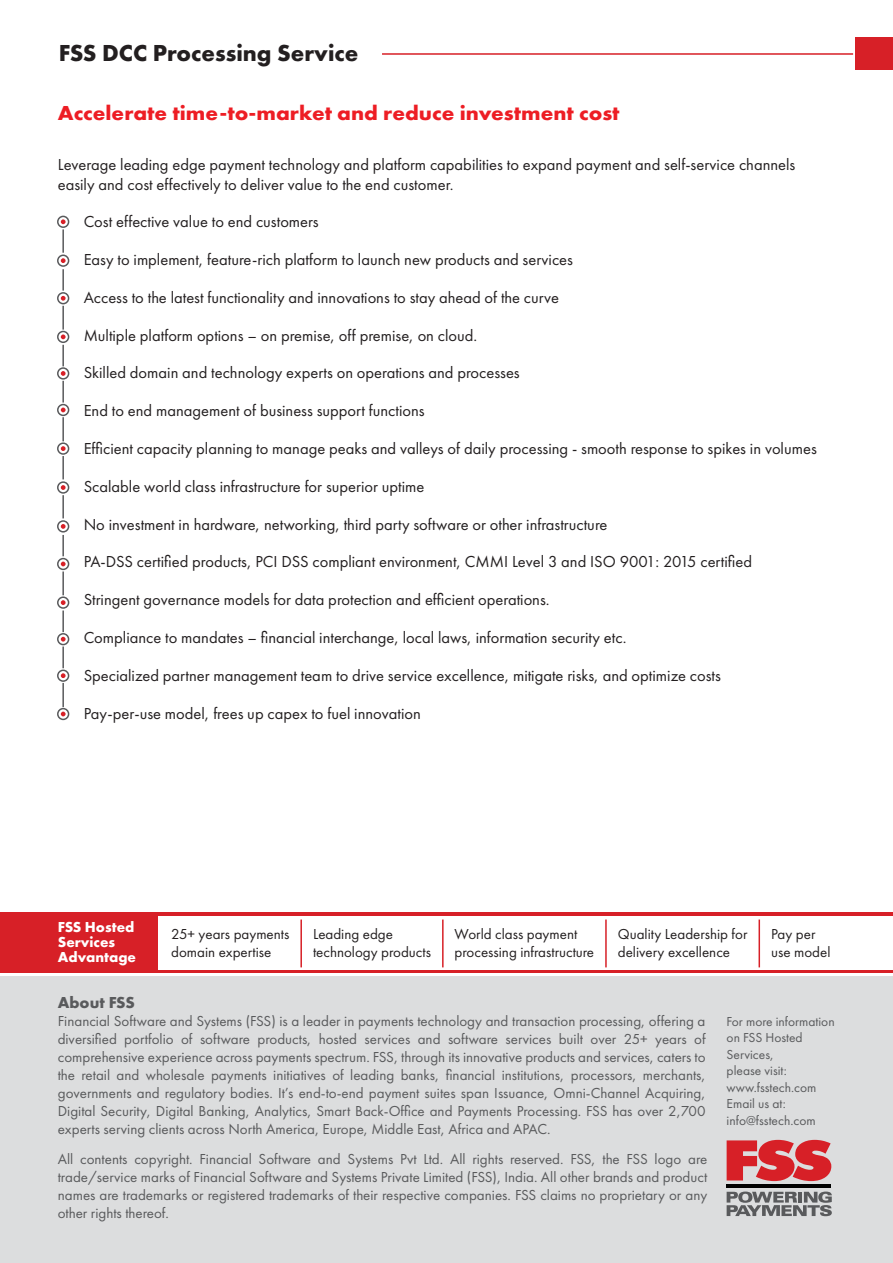
<style>
.page{position:relative;width:893px;height:1263px;background:#fff}
.page>*{position:absolute;margin:0;border:0;box-sizing:border-box;transform-origin:0 0}
.t1{font:700 24px "Futura PT";color:#231f20}
.t2{font:700 21px "Futura PT";color:#ed1d24;scale:1.07 1}
.t3{font:16.5px/19.8px "Futura PT";color:#231f20}
.t4{font:700 16.5px "Futura PT";color:#595a5c}
.t5{font:15px/18px "Futura PT";color:#595a5c;text-align:justify}
.t6{font:15px/18px "Futura PT";color:#231f20}
.t7{font:700 15px/15px "Futura PT";color:#fff}
.t8{font:13.5px/16.5px "Futura PT";color:#595a5c}
</style>
<div class="page">
<div style="left:0;top:977px;width:893px;height:286px;background:#dcddde"></div>
<svg style="left:727px;top:1140px;width:104px;height:41px"></svg>
<hr style="left:727px;top:1184px;width:104px;height:4px;background:#010101">
<svg style="left:727px;top:1191px;width:105px;height:25px"></svg>
<div style="left:0;top:912px;width:893px;height:60px;background:#d72027"></div>
<div style="left:158px;top:916px;width:735px;height:53px;background:#fff"></div>
<hr style="left:300px;top:919px;width:2px;height:48px;background:#d72027">
<hr style="left:442px;top:919px;width:2px;height:48px;background:#d72027">
<hr style="left:605px;top:919px;width:2px;height:48px;background:#d72027">
<hr style="left:758px;top:919px;width:2px;height:48px;background:#d72027">
<div style="left:855px;top:37px;width:38px;height:32px;background:#d72027"></div>
<svg style="left:61px;top:712px;width:5px;height:4px"></svg>
<div style="left:57px;top:708px;width:12px;height:12px;border:2px solid #595a5c;border-radius:50%"></div>
<svg style="left:61px;top:219px;width:5px;height:5px"></svg>
<div style="left:57px;top:216px;width:12px;height:12px;border:2px solid #595a5c;border-radius:50%"></div>
<svg style="left:61px;top:258px;width:5px;height:5px"></svg>
<div style="left:57px;top:254px;width:12px;height:13px;border:2px solid #595a5c;border-radius:50%"></div>
<svg style="left:61px;top:296px;width:5px;height:5px"></svg>
<div style="left:57px;top:292px;width:12px;height:12px;border:2px solid #595a5c;border-radius:50%"></div>
<svg style="left:61px;top:334px;width:5px;height:5px"></svg>
<div style="left:57px;top:331px;width:12px;height:12px;border:2px solid #595a5c;border-radius:50%"></div>
<svg style="left:61px;top:371px;width:5px;height:5px"></svg>
<div style="left:57px;top:367px;width:12px;height:13px;border:2px solid #595a5c;border-radius:50%"></div>
<svg style="left:61px;top:446px;width:5px;height:5px"></svg>
<div style="left:57px;top:442px;width:12px;height:13px;border:2px solid #595a5c;border-radius:50%"></div>
<svg style="left:61px;top:408px;width:5px;height:4px"></svg>
<div style="left:57px;top:404px;width:12px;height:12px;border:2px solid #595a5c;border-radius:50%"></div>
<hr style="left:62px;top:229px;width:2px;height:24px;background:#595a5c">
<hr style="left:62px;top:306px;width:2px;height:24px;background:#595a5c">
<hr style="left:62px;top:381px;width:2px;height:21px;background:#595a5c">
<hr style="left:62px;top:417px;width:2px;height:24px;background:#595a5c">
<hr style="left:62px;top:345px;width:2px;height:21px;background:#595a5c">
<hr style="left:62px;top:269px;width:2px;height:22px;background:#595a5c">
<svg style="left:61px;top:485px;width:5px;height:5px"></svg>
<div style="left:57px;top:481px;width:12px;height:13px;border:2px solid #595a5c;border-radius:50%"></div>
<svg style="left:61px;top:524px;width:5px;height:5px"></svg>
<div style="left:57px;top:520px;width:12px;height:12px;border:2px solid #595a5c;border-radius:50%"></div>
<svg style="left:61px;top:562px;width:5px;height:4px"></svg>
<div style="left:57px;top:558px;width:12px;height:12px;border:2px solid #595a5c;border-radius:50%"></div>
<svg style="left:61px;top:600px;width:5px;height:5px"></svg>
<div style="left:57px;top:596px;width:12px;height:13px;border:2px solid #595a5c;border-radius:50%"></div>
<svg style="left:61px;top:637px;width:5px;height:4px"></svg>
<div style="left:57px;top:633px;width:12px;height:12px;border:2px solid #595a5c;border-radius:50%"></div>
<svg style="left:61px;top:673px;width:5px;height:5px"></svg>
<div style="left:57px;top:669px;width:12px;height:13px;border:2px solid #595a5c;border-radius:50%"></div>
<hr style="left:62px;top:456px;width:2px;height:23px;background:#595a5c">
<hr style="left:62px;top:495px;width:2px;height:23px;background:#595a5c">
<hr style="left:62px;top:571px;width:2px;height:24px;background:#595a5c">
<hr style="left:62px;top:646px;width:2px;height:22px;background:#595a5c">
<hr style="left:62px;top:683px;width:2px;height:24px;background:#595a5c">
<hr style="left:62px;top:610px;width:2px;height:22px;background:#595a5c">
<hr style="left:62px;top:535px;width:2px;height:21px;background:#595a5c">
<hr style="left:382px;top:53px;width:471px;height:2px;background:#d72027">
<h1 class="t1" style="left:59px;top:37px;width:301px">FSS DCC Processing Service</h1>
<p class="t2" style="left:58px;top:100px;width:527px">Accelerate time-to-market and reduce investment cost</p>
<p class="t3" style="left:58px;top:154px;width:739px">Leverage leading edge payment technology and platform capabilities to expand payment and self-service channels easily and cost effectively to deliver value to the end customer.</p>
<p class="t3" style="left:84px;top:212px;width:237px">Cost effective value to end customers</p>
<p class="t3" style="left:84px;top:249px;width:491px">Easy to implement, feature-rich platform to launch new products and services</p>
<p class="t3" style="left:84px;top:287px;width:477px">Access to the latest functionality and innovations to stay ahead of the curve</p>
<p class="t3" style="left:84px;top:325px;width:395px">Multiple platform options – on premise, off premise, on cloud.</p>
<p class="t3" style="left:84px;top:363px;width:438px">Skilled domain and technology experts on operations and processes</p>
<p class="t3" style="left:84px;top:401px;width:342px">End to end management of business support functions</p>
<p class="t3" style="left:84px;top:438px;width:735px">Efficient capacity planning to manage peaks and valleys of daily processing - smooth response to spikes in volumes</p>
<p class="t3" style="left:84px;top:476px;width:342px">Scalable world class infrastructure for superior uptime</p>
<p class="t3" style="left:84px;top:514px;width:525px">No investment in hardware, networking, third party software or other infrastructure</p>
<p class="t3" style="left:84px;top:552px;width:670px">PA-DSS certified products, PCI DSS compliant environment, CMMI Level 3 and ISO 9001: 2015 certified</p>
<p class="t3" style="left:84px;top:590px;width:467px">Stringent governance models for data protection and efficient operations.</p>
<p class="t3" style="left:84px;top:627px;width:544px">Compliance to mandates – financial interchange, local laws, information security etc.</p>
<p class="t3" style="left:84px;top:665px;width:639px">Specialized partner management team to drive service excellence, mitigate risks, and optimize costs</p>
<p class="t3" style="left:84px;top:703px;width:339px">Pay-per-use model, frees up capex to fuel innovation</p>
<p class="t7" style="left:58px;top:919px;width:80px">FSS Hosted<br>Services<br>Advantage</p>
<p class="t6" style="left:171px;top:925px;width:120px">25+ years payments domain expertise</p>
<p class="t6" style="left:313px;top:925px;width:119px">Leading edge technology products</p>
<p class="t6" style="left:455px;top:925px;width:141px">World class payment processing infrastructure</p>
<p class="t6" style="left:618px;top:925px;width:131px">Quality Leadership for delivery excellence</p>
<p class="t6" style="left:771px;top:925px;width:61px">Pay per use model</p>
<p class="t4" style="left:58px;top:992px;width:78px">About FSS</p>
<p class="t5" style="left:58px;top:1012px;width:649px">Financial Software and Systems (FSS) is a leader in payments technology and transaction processing, offering a diversified portfolio of software products, hosted services and software services built over 25+ years of comprehensive experience across payments spectrum. FSS, through its innovative products and services, caters to the retail and wholesale payments initiatives of leading banks, financial institutions, processors, merchants, governments and regulatory bodies. It’s end-to-end payment suites span Issuance, Omni-Channel Acquiring, Digital Security, Digital Banking, Analytics, Smart Back-Office and Payments Processing. FSS has over 2,700 experts serving clients across North America, Europe, Middle East, Africa and APAC.</p>
<p class="t8" style="left:727px;top:1013px;width:110px">For more information on FSS Hosted<br>Services,<br>please visit: www.fsstech.com<br>Email us at: info@fsstech.com</p>
<p class="t5" style="left:58px;top:1150px;width:651px">All contents copyright. Financial Software and Systems Pvt Ltd. All rights reserved. FSS, the FSS logo are trade/service marks of Financial Software and Systems Private Limited (FSS), India. All other brands and product names are trademarks or registered trademarks of their respective companies. FSS claims no proprietary or any other rights thereof.</p>
</div>
